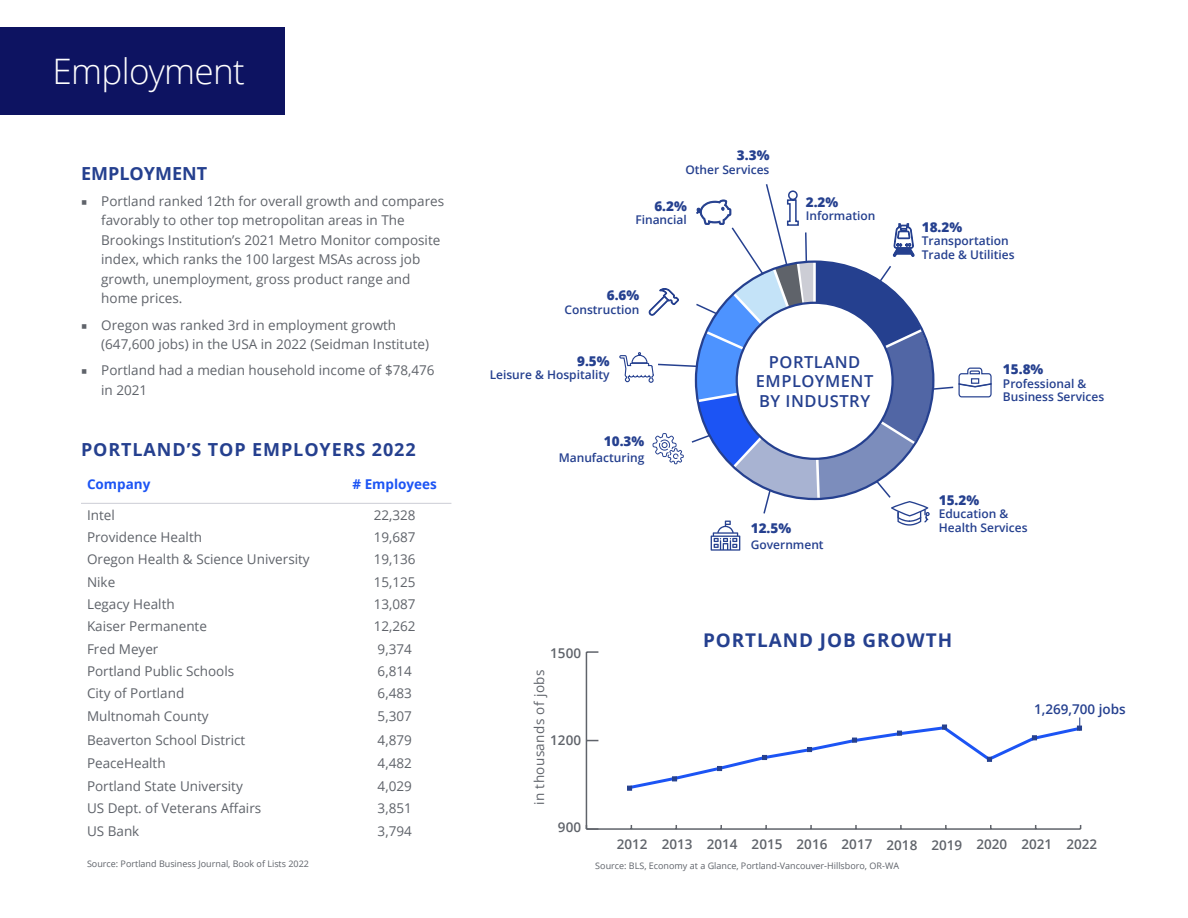
<style>
.page{position:relative;width:1188px;height:918px;background:#fff}
.page>*{position:absolute;margin:0;border:0;box-sizing:border-box;transform-origin:0 0}
.t1{font:300 35.1px "Open Sans";letter-spacing:-.02em;color:#fff}
.Basic_Body_Bullets{font:700 18.9px "Open Sans";letter-spacing:.05em;color:#25408f}
.Section_Header{font:700 18px "Open Sans";letter-spacing:.05em;color:#25408f}
.Section_Header-2{font:700 18px "Open Sans";color:#25408f}
.Basic_Body_Bullets-2{font:600 16.5px/19.5px "Open Sans";letter-spacing:.03em;color:#25408f;text-align:center}
.Basic_Body_Text{font:13.5px/19.5px "Open Sans";color:#5f636a}
.Basic_Body_Text-2{font:600 13.5px "Open Sans";color:#5f636a}
.Employment_Type_Text_Bubbles{font:800 13.5px "Open Sans";color:#25408f}
.Basic_Body_Text-3{font:700 13.5px "Open Sans";color:#1c54f4}
.Basic_Body_Bullets-3{font:13.5px "Open Sans";letter-spacing:.03em;color:#5f636a}
.Basic_Body_Text-4{font:600 13.5px "Open Sans";color:#25408f}
.Basic_Body_Text-5{font:800 13.5px "Open Sans";color:#25408f}
.Employment_Type_Text_Bubbles-2{font:600 12px/13.5px "Open Sans";color:#25408f}
.Basic_Body_Text-6{font:600 12px/13.5px "Open Sans";color:#25408f}
.Basic_Body_Text-7{font:9px "Open Sans";color:#5f636a}
.s1{font-family:"Utopia Std"}
</style>
<div class="page">
<hr style="left:81px;top:503px;width:257px;height:1px;background:#cccdd5">
<hr style="left:338px;top:503px;width:113px;height:1px;background:#cccdd5">
<hr style="left:586px;top:828px;width:495px;height:2px;background:#5f636a">
<hr style="left:586px;top:652px;width:1px;height:177px;background:#5f636a">
<svg style="left:586px;top:825px;width:12px;height:5px"></svg>
<svg style="left:586px;top:651px;width:12px;height:2px"></svg>
<svg style="left:627px;top:717px;width:455px;height:74px"></svg>
<svg style="left:619px;top:184px;width:373px;height:367px"></svg>
<div style="left:737px;top:303px;width:156px;height:156px;background:#fff;border-radius:50%"></div>
<div style="left:0;top:27px;width:284px;height:88px;background:#0d1361"></div>
<h1 class="t1" style="left:53px;top:48px;width:194px">Employment</h1>
<p class="Section_Header-2" style="left:81px;top:160px;width:128px">EMPLOYMENT</p>
<p class="Basic_Body_Text" style="left:101px;top:191px;width:345px;text-indent:-20px"><span class="s1">■</span> Portland ranked 12th for overall growth and compares favorably to other top metropolitan areas in The Brookings Institution’s 2021 Metro Monitor composite index, which ranks the 100 largest MSAs across job growth, unemployment, gross product range and home prices.</p>
<p class="Basic_Body_Text" style="left:101px;top:315px;width:329px;text-indent:-20px"><span class="s1">■</span> Oregon was ranked 3rd in employment growth (647,600 jobs) in the USA in 2022 (Seidman Institute)</p>
<p class="Basic_Body_Text" style="left:101px;top:360px;width:335px;text-indent:-20px"><span class="s1">■</span> Portland had a median household income of $78,476 in 2021</p>
<p class="Employment_Type_Text_Bubbles" style="left:737px;top:145px;width:34px">3.3%</p>
<p class="Employment_Type_Text_Bubbles-2" style="left:685px;top:163px;width:86px">Other Services</p>
<p class="Employment_Type_Text_Bubbles" style="left:654px;top:195px;width:34px">6.2%</p>
<p class="Employment_Type_Text_Bubbles-2" style="left:635px;top:213px;width:53px">Financial</p>
<p class="Employment_Type_Text_Bubbles" style="left:607px;top:285px;width:34px">6.6%</p>
<p class="Employment_Type_Text_Bubbles-2" style="left:564px;top:302px;width:76px">Construction</p>
<p class="Employment_Type_Text_Bubbles" style="left:806px;top:191px;width:34px">2.2%</p>
<p class="Employment_Type_Text_Bubbles-2" style="left:806px;top:209px;width:71px">Information</p>
<p class="Employment_Type_Text_Bubbles" style="left:577px;top:351px;width:34px">9.5%</p>
<p class="Employment_Type_Text_Bubbles-2" style="left:490px;top:368px;width:121px">Leisure &amp; Hospitality</p>
<p class="Basic_Body_Bullets-2" style="left:756px;top:352px;width:119px">PORTLAND<br>EMPLOYMENT<br>BY INDUSTRY</p>
<p class="Employment_Type_Text_Bubbles" style="left:922px;top:217px;width:42px">18.2%</p>
<p class="Employment_Type_Text_Bubbles-2" style="left:922px;top:234px;width:94px">Transportation<br>Trade &amp; Utilities</p>
<p class="Basic_Body_Text-5" style="left:1003px;top:359px;width:42px">15.8%</p>
<p class="Basic_Body_Text-6" style="left:1003px;top:376px;width:103px">Professional &amp;<br>Business Services</p>
<p class="Employment_Type_Text_Bubbles" style="left:604px;top:430px;width:42px">10.3%</p>
<p class="Employment_Type_Text_Bubbles-2" style="left:559px;top:451px;width:87px">Manufacturing</p>
<p class="Section_Header" style="left:81px;top:437px;width:336px">PORTLAND’S TOP EMPLOYERS 2022</p>
<p class="Basic_Body_Text-3" style="left:87px;top:475px;width:65px">Company</p>
<p class="Basic_Body_Text-3" style="left:353px;top:475px;width:86px"># Employees</p>
<p class="Basic_Body_Text" style="left:87px;top:505px;width:29px">Intel</p>
<p class="Basic_Body_Text" style="left:374px;top:505px;width:43px">22,328</p>
<p class="Basic_Body_Text" style="left:87px;top:527px;width:117px">Providence Health</p>
<p class="Basic_Body_Text" style="left:374px;top:527px;width:43px">19,687</p>
<p class="Basic_Body_Text" style="left:87px;top:549px;width:224px">Oregon Health &amp; Science University</p>
<p class="Basic_Body_Text" style="left:374px;top:549px;width:43px">19,136</p>
<p class="Basic_Body_Text" style="left:87px;top:572px;width:30px">Nike</p>
<p class="Basic_Body_Text" style="left:374px;top:572px;width:43px">15,125</p>
<p class="Basic_Body_Text" style="left:87px;top:594px;width:89px">Legacy Health</p>
<p class="Basic_Body_Text" style="left:374px;top:594px;width:43px">13,087</p>
<p class="Basic_Body_Text" style="left:87px;top:616px;width:122px">Kaiser Permanente</p>
<p class="Basic_Body_Text" style="left:374px;top:616px;width:43px">12,262</p>
<p class="Basic_Body_Text" style="left:87px;top:639px;width:73px">Fred Meyer</p>
<p class="Basic_Body_Text" style="left:378px;top:639px;width:36px">9,374</p>
<p class="Basic_Body_Text" style="left:87px;top:661px;width:149px">Portland Public Schools</p>
<p class="Basic_Body_Text" style="left:378px;top:661px;width:36px">6,814</p>
<p class="Basic_Body_Text" style="left:87px;top:683px;width:99px">City of Portland</p>
<p class="Basic_Body_Text" style="left:378px;top:683px;width:36px">6,483</p>
<p class="Basic_Body_Text" style="left:87px;top:706px;width:123px">Multnomah County</p>
<p class="Basic_Body_Text" style="left:378px;top:706px;width:36px">5,307</p>
<p class="Basic_Body_Text" style="left:87px;top:730px;width:160px">Beaverton School District</p>
<p class="Basic_Body_Text" style="left:378px;top:730px;width:36px">4,879</p>
<p class="Basic_Body_Text" style="left:87px;top:753px;width:80px">PeaceHealth</p>
<p class="Basic_Body_Text" style="left:378px;top:753px;width:36px">4,482</p>
<p class="Basic_Body_Text" style="left:87px;top:776px;width:157px">Portland State University</p>
<p class="Basic_Body_Text" style="left:378px;top:776px;width:36px">4,029</p>
<p class="Basic_Body_Text" style="left:87px;top:799px;width:176px">US Dept. of Veterans Affairs</p>
<p class="Basic_Body_Text" style="left:378px;top:799px;width:36px">3,851</p>
<p class="Basic_Body_Text" style="left:87px;top:821px;width:54px">US Bank</p>
<p class="Basic_Body_Text" style="left:378px;top:821px;width:36px">3,794</p>
<p class="Basic_Body_Text-7" style="left:87px;top:858px;width:224px">Source: Portland Business Journal, Book of Lists 2022</p>
<p class="Basic_Body_Text-7" style="left:595px;top:860px;width:305px">Source: BLS, Economy at a Glance, Portland-Vancouver-Hillsboro, OR-WA</p>
<p class="Employment_Type_Text_Bubbles" style="left:939px;top:490px;width:42px">15.2%</p>
<p class="Employment_Type_Text_Bubbles-2" style="left:939px;top:507px;width:71px">Education &amp;</p>
<p class="Employment_Type_Text_Bubbles" style="left:751px;top:517px;width:42px">12.5%</p>
<p class="Employment_Type_Text_Bubbles-2" style="left:939px;top:521px;width:90px">Health Services</p>
<p class="Employment_Type_Text_Bubbles-2" style="left:751px;top:538px;width:74px">Government</p>
<p class="Basic_Body_Bullets" style="left:703px;top:627px;width:251px">PORTLAND JOB GROWTH</p>
<p class="Basic_Body_Text-2" style="left:550px;top:644px;width:32px">1500</p>
<p class="Basic_Body_Bullets-3" style="left:530px;top:805px;width:137px;rotate:-90deg">in thousands of jobs</p>
<p class="Basic_Body_Text-4" style="left:1034px;top:700px;width:93px">1,269,700 jobs</p>
<p class="Basic_Body_Text-2" style="left:550px;top:731px;width:32px">1200</p>
<p class="Basic_Body_Text-2" style="left:558px;top:818px;width:25px">900</p>
<p class="Basic_Body_Text-2" style="left:617px;top:835px;width:32px">2012</p>
<p class="Basic_Body_Text-2" style="left:662px;top:835px;width:32px">2013</p>
<p class="Basic_Body_Text-2" style="left:707px;top:835px;width:32px">2014</p>
<p class="Basic_Body_Text-2" style="left:752px;top:835px;width:32px">2015</p>
<p class="Basic_Body_Text-2" style="left:797px;top:835px;width:32px">2016</p>
<p class="Basic_Body_Text-2" style="left:842px;top:835px;width:32px">2017</p>
<p class="Basic_Body_Text-2" style="left:887px;top:836px;width:32px">2018</p>
<p class="Basic_Body_Text-2" style="left:932px;top:836px;width:32px">2019</p>
<p class="Basic_Body_Text-2" style="left:976px;top:835px;width:32px">2020</p>
<p class="Basic_Body_Text-2" style="left:1021px;top:835px;width:32px">2021</p>
<p class="Basic_Body_Text-2" style="left:1066px;top:835px;width:32px">2022</p>
</div>
